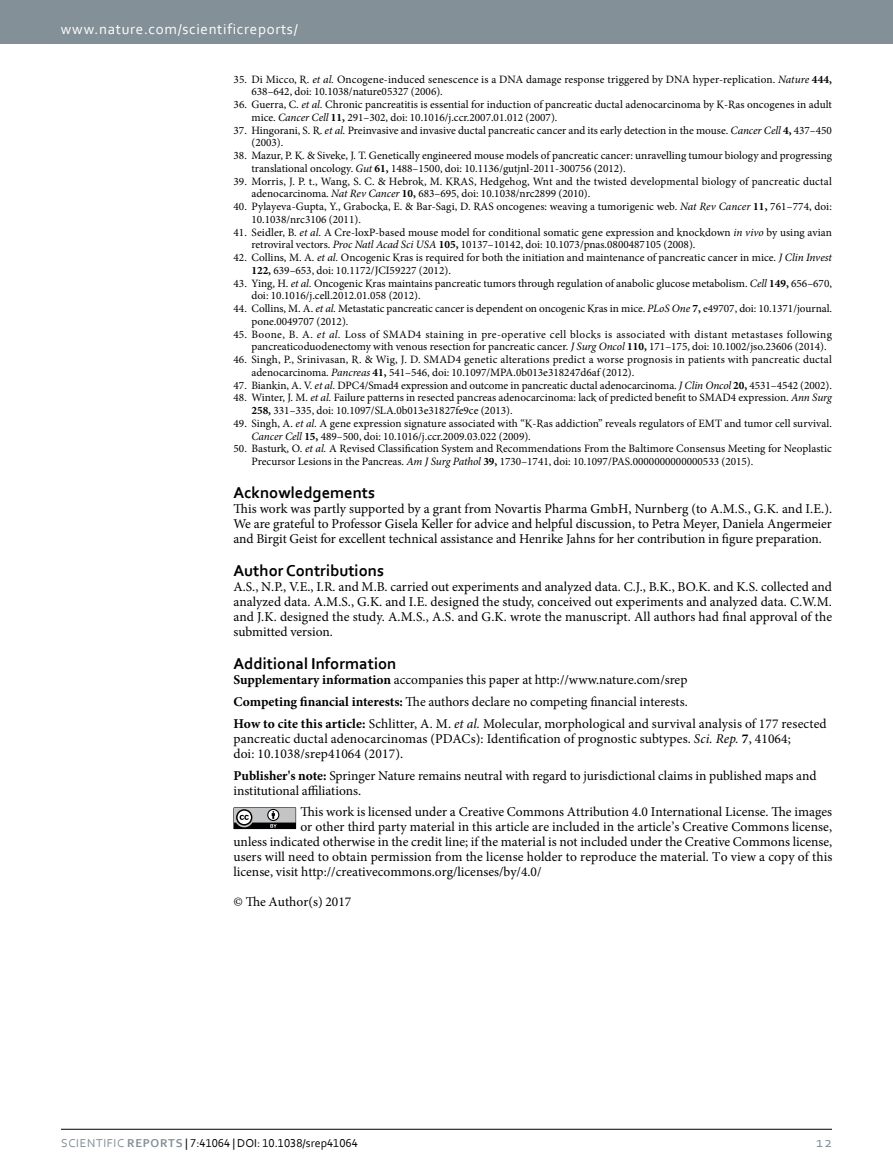
<style>
.page{position:relative;width:893px;height:1174px;background:#fff}
.page>*{position:absolute;margin:0;border:0;box-sizing:border-box;transform-origin:0 0}
.t1{font:700 16.5px "Corbel";color:#000}
.t2{font:15px "Corbel";letter-spacing:.045em;color:#fff}
.t3{font:15px "Corbel";color:#839097}
.t4{font:13.5px/15px "Minion Pro";color:#000}
.t5{font:12px "Corbel";color:#000}
.t6{font:11.25px/12.8px "Minion Pro";color:#000}
.s1{font-style:italic}
.s2{font-weight:700}
.s3{color:#839097}
.s4{font-weight:700;color:#839097}
</style>
<div class="page">
<div style="left:0;top:0;width:893px;height:43px;background:#839097"></div>
<hr style="left:61px;top:1129px;width:771px;height:1px;background:#000">
<svg style="left:233px;top:807px;width:63px;height:22px"></svg>
<h2 class="t2" style="left:61px;top:19px;width:238px">www.nature.com/scientificreports/</h2>
<p class="t6" style="left:251px;top:73px;width:582px;text-indent:-18px">35. Di Micco, R. <span class="s1">et al.</span> Oncogene-induced senescence is a DNA damage response triggered by DNA hyper-replication. <span class="s1">Nature</span> <span class="s2">444,<br></span>638–642, doi: 10.1038/nature05327 (2006).</p>
<p class="t6" style="left:251px;top:98px;width:582px;text-indent:-18px">36. Guerra, C. <span class="s1">et al.</span> Chronic pancreatitis is essential for induction of pancreatic ductal adenocarcinoma by K-Ras oncogenes in adult mice. <span class="s1">Cancer Cell</span> <span class="s2">11,</span> 291–302, doi: 10.1016/j.ccr.2007.01.012 (2007).</p>
<p class="t6" style="left:251px;top:124px;width:582px;text-indent:-18px">37. Hingorani, S. R. <span class="s1">et al.</span> Preinvasive and invasive ductal pancreatic cancer and its early detection in the mouse. <span class="s1">Cancer Cell</span> <span class="s2">4,</span> 437–450 (2003).</p>
<p class="t6" style="left:251px;top:149px;width:582px;text-indent:-18px">38. Mazur, P. K. &amp; Siveke, J. T. Genetically engineered mouse models of pancreatic cancer: unravelling tumour biology and progressing translational oncology. <span class="s1">Gut</span> <span class="s2">61,</span> 1488–1500, doi: 10.1136/gutjnl-2011-300756 (2012).</p>
<p class="t6" style="left:251px;top:175px;width:582px;text-indent:-18px">39. Morris, J. P. t., Wang, S. C. &amp; Hebrok, M. KRAS, Hedgehog, Wnt and the twisted developmental biology of pancreatic ductal adenocarcinoma. <span class="s1">Nat Rev Cancer</span> <span class="s2">10,</span> 683–695, doi: 10.1038/nrc2899 (2010).</p>
<p class="t6" style="left:251px;top:200px;width:582px;text-indent:-18px">40. Pylayeva-Gupta, Y., Grabocka, E. &amp; Bar-Sagi, D. RAS oncogenes: weaving a tumorigenic web. <span class="s1">Nat Rev Cancer</span> <span class="s2">11,</span> 761–774, doi:<br>10.1038/nrc3106 (2011).</p>
<p class="t6" style="left:251px;top:226px;width:582px;text-indent:-18px">41. Seidler, B. <span class="s1">et al.</span> A Cre-loxP-based mouse model for conditional somatic gene expression and knockdown <span class="s1">in vivo</span> by using avian retroviral vectors. <span class="s1">Proc Natl Acad Sci USA</span> <span class="s2">105,</span> 10137–10142, doi: 10.1073/pnas.0800487105 (2008).</p>
<p class="t6" style="left:251px;top:251px;width:582px;text-indent:-18px">42. Collins, M. A. <span class="s1">et al.</span> Oncogenic Kras is required for both the initiation and maintenance of pancreatic cancer in mice. <span class="s1">J Clin Invest<br></span><span class="s2">122,</span> 639–653, doi: 10.1172/JCI59227 (2012).</p>
<p class="t6" style="left:251px;top:277px;width:582px;text-indent:-18px">43. Ying, H. <span class="s1">et al.</span> Oncogenic Kras maintains pancreatic tumors through regulation of anabolic glucose metabolism. <span class="s1">Cell</span> <span class="s2">149,</span> 656–670, doi: 10.1016/j.cell.2012.01.058 (2012).</p>
<p class="t6" style="left:251px;top:302px;width:582px;text-indent:-18px">44. Collins, M. A. <span class="s1">et al.</span> Metastatic pancreatic cancer is dependent on oncogenic Kras in mice. <span class="s1">PLoS One</span> <span class="s2">7,</span> e49707, doi: 10.1371/journal. pone.0049707 (2012).</p>
<p class="t6" style="left:251px;top:328px;width:582px;text-indent:-18px">45. Boone, B. A. <span class="s1">et al.</span> Loss of SMAD4 staining in pre-operative cell blocks is associated with distant metastases following pancreaticoduodenectomy with venous resection for pancreatic cancer. <span class="s1">J Surg Oncol</span> <span class="s2">110,</span> 171–175, doi: 10.1002/jso.23606 (2014).</p>
<p class="t6" style="left:251px;top:353px;width:582px;text-indent:-18px">46. Singh, P., Srinivasan, R. &amp; Wig, J. D. SMAD4 genetic alterations predict a worse prognosis in patients with pancreatic ductal adenocarcinoma. <span class="s1">Pancreas</span> <span class="s2">41,</span> 541–546, doi: 10.1097/MPA.0b013e318247d6af (2012).</p>
<p class="t6" style="left:234px;top:378px;width:600px">47. Biankin, A. V. <span class="s1">et al.</span> DPC4/Smad4 expression and outcome in pancreatic ductal adenocarcinoma. <span class="s1">J Clin Oncol</span> <span class="s2">20,</span> 4531–4542 (2002).</p>
<p class="t6" style="left:251px;top:391px;width:582px;text-indent:-18px">48. Winter, J. M. <span class="s1">et al.</span> Failure patterns in resected pancreas adenocarcinoma: lack of predicted benefit to SMAD4 expression. <span class="s1">Ann Surg<br></span><span class="s2">258,</span> 331–335, doi: 10.1097/SLA.0b013e31827fe9ce (2013).</p>
<p class="t6" style="left:251px;top:417px;width:582px;text-indent:-18px">49. Singh, A. <span class="s1">et al.</span> A gene expression signature associated with “K-Ras addiction” reveals regulators of EMT and tumor cell survival.<br><span class="s1">Cancer Cell</span> <span class="s2">15,</span> 489–500, doi: 10.1016/j.ccr.2009.03.022 (2009).</p>
<p class="t6" style="left:251px;top:442px;width:582px;text-indent:-18px">50. Basturk, O. <span class="s1">et al.</span> A Revised Classification System and Recommendations From the Baltimore Consensus Meeting for Neoplastic<br>Precursor Lesions in the Pancreas. <span class="s1">Am J Surg Pathol</span> <span class="s2">39,</span> 1730–1741, doi: 10.1097/PAS.0000000000000533 (2015).</p>
<h1 class="t1" style="left:233px;top:482px;width:143px">Acknowledgements</h1>
<p class="t4" style="left:233px;top:501px;width:600px;text-align:justify">This work was partly supported by a grant from Novartis Pharma GmbH, Nurnberg (to A.M.S., G.K. and I.E.).<br>We are grateful to Professor Gisela Keller for advice and helpful discussion, to Petra Meyer, Daniela Angermeier and Birgit Geist for excellent technical assistance and Henrike Jahns for her contribution in figure preparation.</p>
<h1 class="t1" style="left:233px;top:560px;width:152px">Author Contributions</h1>
<p class="t4" style="left:233px;top:579px;width:600px;text-align:justify">A.S., N.P., V.E., I.R. and M.B. carried out experiments and analyzed data. C.J., B.K., BO.K. and K.S. collected and analyzed data. A.M.S., G.K. and I.E. designed the study, conceived out experiments and analyzed data. C.W.M. and J.K. designed the study. A.M.S., A.S. and G.K. wrote the manuscript. All authors had final approval of the submitted version.</p>
<h1 class="t1" style="left:233px;top:653px;width:164px">Additional Information</h1>
<p class="t4" style="left:233px;top:669px;width:595px;line-height:21.8px"><span class="s2">Supplementary information</span> accompanies this paper at http://www.nature.com/srep<br><span class="s2">Competing financial interests:</span> The authors declare no competing financial interests.<br><span class="s2">How to cite this article:</span> Schlitter, A. M. <span class="s1">et al.</span> Molecular, morphological and survival analysis of 177 resected</p>
<p class="t4" style="left:233px;top:731px;width:559px">pancreatic ductal adenocarcinomas (PDACs): Identification of prognostic subtypes. <span class="s1">Sci. Rep.</span> <span class="s2">7</span>, 41064; doi: 10.1038/srep41064 (2017).</p>
<p class="t4" style="left:233px;top:767px;width:584px"><span class="s2">Publisher's note:</span> Springer Nature remains neutral with regard to jurisdictional claims in published maps and institutional affiliations.</p>
<p class="t4" style="left:300px;top:804px;width:533px">This work is licensed under a Creative Commons Attribution 4.0 International License. The images</p>
<p class="t4" style="left:300px;top:819px;width:533px">or other third party material in this article are included in the article’s Creative Commons license,</p>
<p class="t4" style="left:233px;top:834px;width:600px">unless indicated otherwise in the credit line; if the material is not included under the Creative Commons license,</p>
<p class="t4" style="left:233px;top:849px;width:600px">users will need to obtain permission from the license holder to reproduce the material. To view a copy of this</p>
<p class="t4" style="left:233px;top:864px;width:310px">license, visit http://creativecommons.org/licenses/by/4.0/</p>
<p class="t4" style="left:233px;top:894px;width:119px">© The Author(s) 2017</p>
<p class="t5" style="left:61px;top:1135px;width:298px"><span class="s3">Scientific</span> <span class="s4">Reports</span> | 7:41064 | DOI: 10.1038/srep41064</p>
<h2 class="t3" style="left:816px;top:1132px;width:17px">12</h2>
</div>
